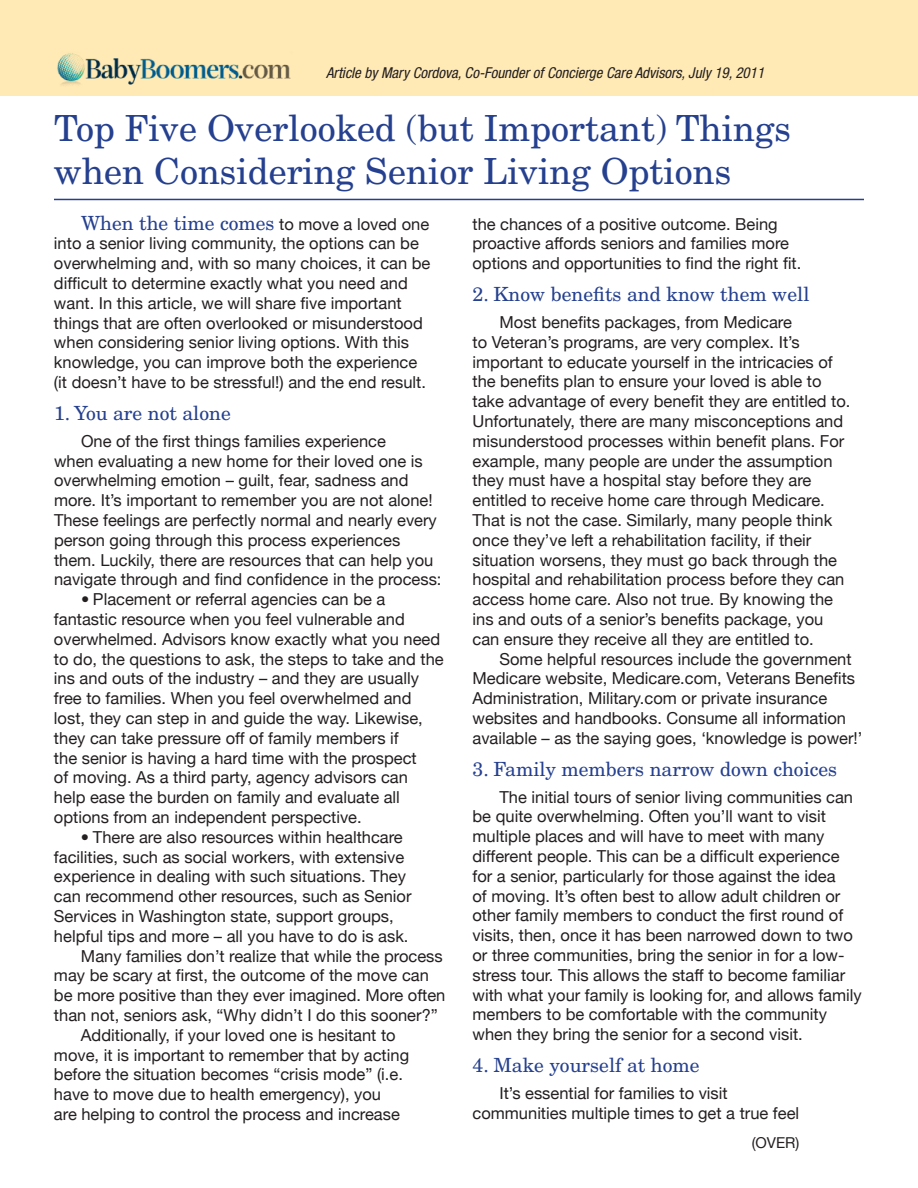
<style>
.page{position:relative;width:918px;height:1188px;background:#fff}
.page>*{position:absolute;margin:0;border:0;box-sizing:border-box;transform-origin:0 0}
.t1{font:36px/43.2px "New Century Schlbk LT Std";color:#25408f}
.t2{font:19.5px "New Century Schlbk LT Std";color:#25408f}
.t3{font:16.5px/19.8px "Helvetica Neue";color:#231f20}
.t4{font:italic condensed 15px "Helvetica Neue LT Std";color:#231f20}
.t5{font:15px "Helvetica Neue";color:#231f20}
.s1{font-family:"Helvetica Neue";font-size:16.5px;color:#231f20}
</style>
<div class="page">
<div style="left:0;top:0;width:918px;height:96px;background:#ffe9b5"></div>
<hr style="left:54px;top:199px;width:810px;height:1px;background:#25408f">
<img style="left:57px;top:53px;width:234px;height:32px">
<p class="t4" style="left:326px;top:64px;width:440px">Article by Mary Cordova, Co-Founder of Concierge Care Advisors, July 19, 2011</p>
<h1 class="t1" style="left:54px;top:107px;width:739px">Top Five Overlooked (but Important) Things when Considering Senior Living Options</h1>
<p class="t2" style="left:81px;top:211px;width:350px">When the time comes <span class="s1">to move a loved one</span></p>
<p class="t3" style="left:54px;top:233px;width:378px">into a senior living community, the options can be overwhelming and, with so many choices, it can be difficult to determine exactly what you need and want. In this article, we will share five important things that are often overlooked or misunderstood when considering senior living options. With this knowledge, you can improve both the experience (it doesn’t have to be stressful!) and the end result.</p>
<p class="t2" style="left:54px;top:401px;width:178px">1. You are not alone</p>
<p class="t3" style="left:54px;top:431px;width:389px;text-indent:27px">One of the first things families experience<br>when evaluating a new home for their loved one is overwhelming emotion – guilt, fear, sadness and more. It’s important to remember you are not alone!<br>These feelings are perfectly normal and nearly every person going through this process experiences them. Luckily, there are resources that can help you navigate through and find confidence in the process:</p>
<p class="t3" style="left:54px;top:589px;width:391px;text-indent:27px">• Placement or referral agencies can be a fantastic resource when you feel vulnerable and overwhelmed. Advisors know exactly what you need to do, the questions to ask, the steps to take and the ins and outs of the industry – and they are usually free to families. When you feel overwhelmed and lost, they can step in and guide the way. Likewise, they can take pressure off of family members if<br>the senior is having a hard time with the prospect<br>of moving. As a third party, agency advisors can<br>help ease the burden on family and evaluate all options from an independent perspective.</p>
<p class="t3" style="left:81px;top:827px;width:323px">• There are also resources within healthcare</p>
<p class="t3" style="left:54px;top:847px;width:352px">facilities, such as social workers, with extensive</p>
<p class="t3" style="left:54px;top:866px;width:354px">experience in dealing with such situations. They</p>
<p class="t3" style="left:54px;top:886px;width:359px">can recommend other resources, such as Senior</p>
<p class="t3" style="left:54px;top:906px;width:341px">Services in Washington state, support groups,</p>
<p class="t3" style="left:54px;top:926px;width:356px">helpful tips and more – all you have to do is ask.</p>
<p class="t3" style="left:81px;top:946px;width:363px">Many families don’t realize that while the process</p>
<p class="t3" style="left:54px;top:965px;width:377px">may be scary at first, the outcome of the move can</p>
<p class="t3" style="left:54px;top:985px;width:393px">be more positive than they ever imagined. More often</p>
<p class="t3" style="left:54px;top:1005px;width:385px">than not, seniors ask, “Why didn’t I do this sooner?”</p>
<p class="t3" style="left:81px;top:1025px;width:316px">Additionally, if your loved one is hesitant to</p>
<p class="t3" style="left:54px;top:1045px;width:357px">move, it is important to remember that by acting</p>
<p class="t3" style="left:54px;top:1064px;width:351px">before the situation becomes “crisis mode” (i.e.</p>
<p class="t3" style="left:54px;top:1084px;width:329px">have to move due to health emergency), you</p>
<p class="t3" style="left:54px;top:1104px;width:347px">are helping to control the process and increase</p>
<p class="t3" style="left:472px;top:214px;width:330px">the chances of a positive outcome. Being proactive affords seniors and families more options and opportunities to find the right fit.</p>
<p class="t2" style="left:472px;top:283px;width:338px">2. Know benefits and know them well</p>
<p class="t3" style="left:473px;top:312px;width:380px;text-indent:27px">Most benefits packages, from Medicare<br>to Veteran’s programs, are very complex. It’s important to educate yourself in the intricacies of the benefits plan to ensure your loved is able to take advantage of every benefit they are entitled to.<br>Unfortunately, there are many misconceptions and misunderstood processes within benefit plans. For example, many people are under the assumption they must have a hospital stay before they are entitled to receive home care through Medicare.<br>That is not the case. Similarly, many people think once they’ve left a rehabilitation facility, if their situation worsens, they must go back through the hospital and rehabilitation process before they can access home care. Also not true. By knowing the ins and outs of a senior’s benefits package, you can ensure they receive all they are entitled to.</p>
<p class="t3" style="left:473px;top:649px;width:391px;text-indent:27px">Some helpful resources include the government Medicare website, Medicare.com, Veterans Benefits Administration, Military.com or private insurance websites and handbooks. Consume all information available – as the saying goes, ‘knowledge is power!’</p>
<p class="t2" style="left:472px;top:757px;width:366px">3. Family members narrow down choices</p>
<p class="t3" style="left:473px;top:787px;width:391px;text-indent:27px">The initial tours of senior living communities can be quite overwhelming. Often you’ll want to visit multiple places and will have to meet with many different people. This can be a difficult experience for a senior, particularly for those against the idea<br>of moving. It’s often best to allow adult children or other family members to conduct the first round of visits, then, once it has been narrowed down to two or three communities, bring the senior in for a low&shy;stress tour. This allows the staff to become familiar with what your family is looking for, and allows family members to be comfortable with the community when they bring the senior for a second visit.</p>
<p class="t2" style="left:472px;top:1054px;width:229px">4. Make yourself at home</p>
<p class="t3" style="left:473px;top:1083px;width:328px;text-indent:27px">It’s essential for families to visit communities multiple times to get a true feel</p>
<p class="t5" style="left:752px;top:1134px;width:49px">(OVER)</p>
</div>
